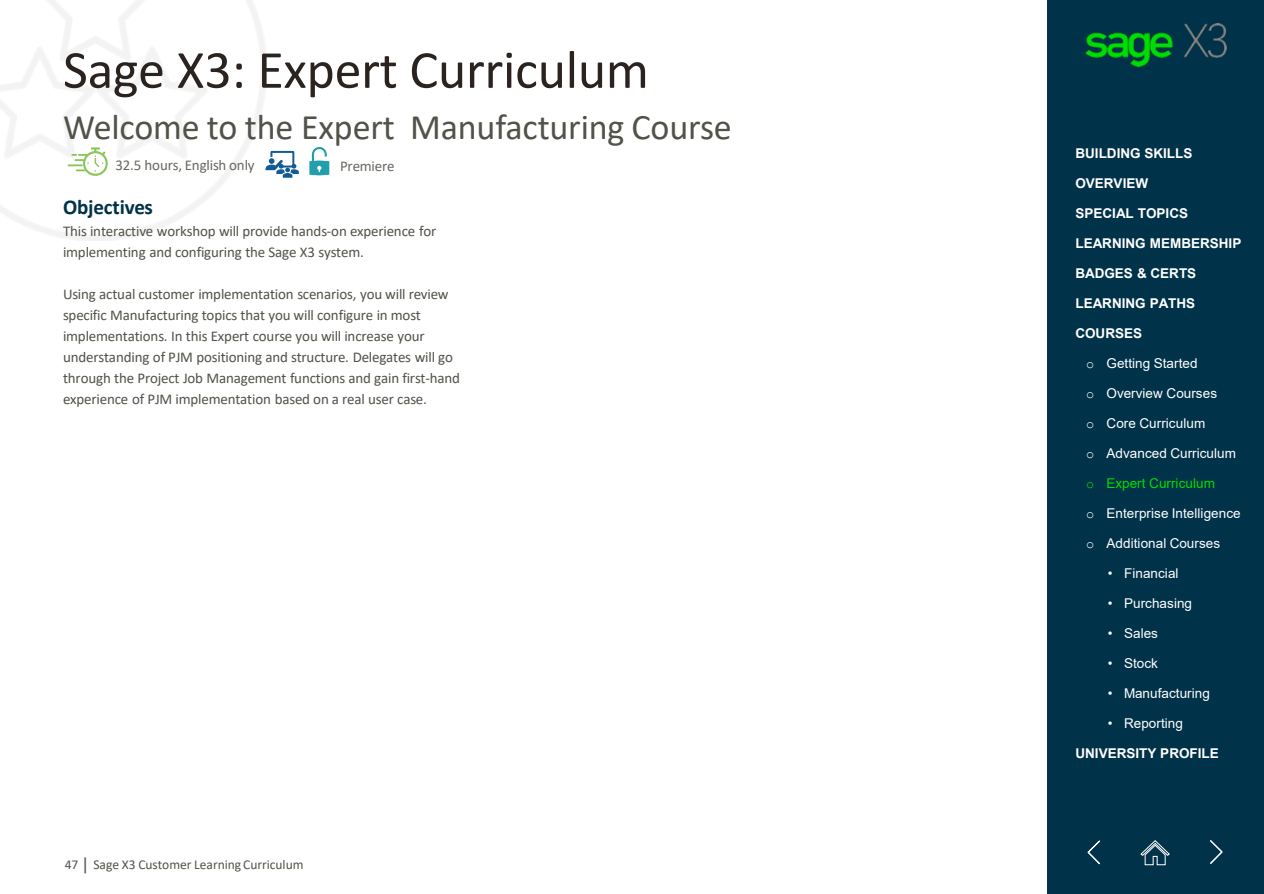
<style>
.page{position:relative;width:1264px;height:894px;background:#fff}
.page>*{position:absolute;margin:0;border:0;box-sizing:border-box;transform-origin:0 0}
.t1{font:54px "Calibri";letter-spacing:-.005em;color:#2b2320}
.t2{font:36px "Calibri";letter-spacing:-.005em;color:#515249}
.t3{font:700 21px "Calibri";letter-spacing:-.005em;color:#003249}
.t4{font:15px/21px "Calibri";letter-spacing:-.01em;color:#515249}
.t5{font:15px "Calibri";letter-spacing:-.01em;color:#676861}
.t6{font:13.5px "Arial";letter-spacing:.005em;color:#fff}
.t7{font:700 13.5px "Arial";color:#fff}
.t8{font:13.5px "Calibri";color:#515249}
.t9{font:13.5px "Arial";letter-spacing:.005em;color:#00dc01}
.s1{font-size:18px}
.s2{font-family:"Courier New"}
</style>
<div class="page">
<div style="left:1047px;top:0;width:216px;height:893px;background:#003249"></div>
<img style="left:1085px;top:24px;width:140px;height:42px">
<svg style="left:1140px;top:840px;width:30px;height:25px"></svg>
<svg style="left:1087px;top:840px;width:13px;height:24px"></svg>
<svg style="left:1210px;top:840px;width:12px;height:24px"></svg>
<svg style="left:68px;top:147px;width:40px;height:29px"></svg>
<svg style="left:265px;top:151px;width:34px;height:27px"></svg>
<svg style="left:309px;top:147px;width:20px;height:28px"></svg>
<h1 class="t1" style="left:63px;top:32px;width:587px">Sage X3: Expert Curriculum</h1>
<h1 class="t2" style="left:63px;top:101px;width:670px">Welcome to the Expert Manufacturing Course</h1>
<p class="t5" style="left:115px;top:154px;width:141px">32.5 hours, English only</p>
<p class="t5" style="left:340px;top:155px;width:56px">Premiere</p>
<p class="t3" style="left:63px;top:192px;width:91px">Objectives</p>
<p class="t4" style="left:63px;top:220px;width:375px">This interactive workshop will provide hands-on experience for implementing and configuring the Sage X3 system.</p>
<p class="t4" style="left:63px;top:283px;width:398px">Using actual customer implementation scenarios, you will review specific Manufacturing topics that you will configure in most implementations. In this Expert course you will increase your understanding of PJM positioning and structure. Delegates will go through the Project Job Management functions and gain first-hand experience of PJM implementation based on a real user case.</p>
<p class="t8" style="left:65px;top:854px;width:240px">47 <span class="s1">|</span> Sage X3 Customer Learning Curriculum</p>
<p class="t7" style="left:1075px;top:143px;width:119px">BUILDING SKILLS</p>
<p class="t7" style="left:1075px;top:173px;width:74px">OVERVIEW</p>
<p class="t7" style="left:1075px;top:203px;width:114px">SPECIAL TOPICS</p>
<p class="t7" style="left:1075px;top:233px;width:167px">LEARNING MEMBERSHIP</p>
<p class="t7" style="left:1075px;top:263px;width:122px">BADGES &amp; CERTS</p>
<p class="t7" style="left:1075px;top:293px;width:121px">LEARNING PATHS</p>
<p class="t7" style="left:1075px;top:323px;width:68px">COURSES</p>
<p class="t6" style="left:1085px;top:354px;width:113px"><span class="s2">o</span> Getting Started</p>
<p class="t6" style="left:1085px;top:383px;width:132px"><span class="s2">o</span> Overview Courses</p>
<p class="t6" style="left:1085px;top:413px;width:120px"><span class="s2">o</span> Core Curriculum</p>
<p class="t6" style="left:1085px;top:444px;width:151px"><span class="s2">o</span> Advanced Curriculum</p>
<p class="t9" style="left:1085px;top:473px;width:130px"><span class="s2">o</span> Expert Curriculum</p>
<p class="t6" style="left:1085px;top:503px;width:156px"><span class="s2">o</span> Enterprise Intelligence</p>
<p class="t6" style="left:1085px;top:534px;width:135px"><span class="s2">o</span> Additional Courses</p>
<p class="t6" style="left:1107px;top:563px;width:72px">• Financial</p>
<p class="t6" style="left:1107px;top:593px;width:86px">• Purchasing</p>
<p class="t6" style="left:1107px;top:624px;width:52px">• Sales</p>
<p class="t6" style="left:1107px;top:653px;width:52px">• Stock</p>
<p class="t6" style="left:1107px;top:683px;width:104px">• Manufacturing</p>
<p class="t6" style="left:1107px;top:714px;width:77px">• Reporting</p>
<p class="t7" style="left:1075px;top:743px;width:145px">UNIVERSITY PROFILE</p>
</div>
